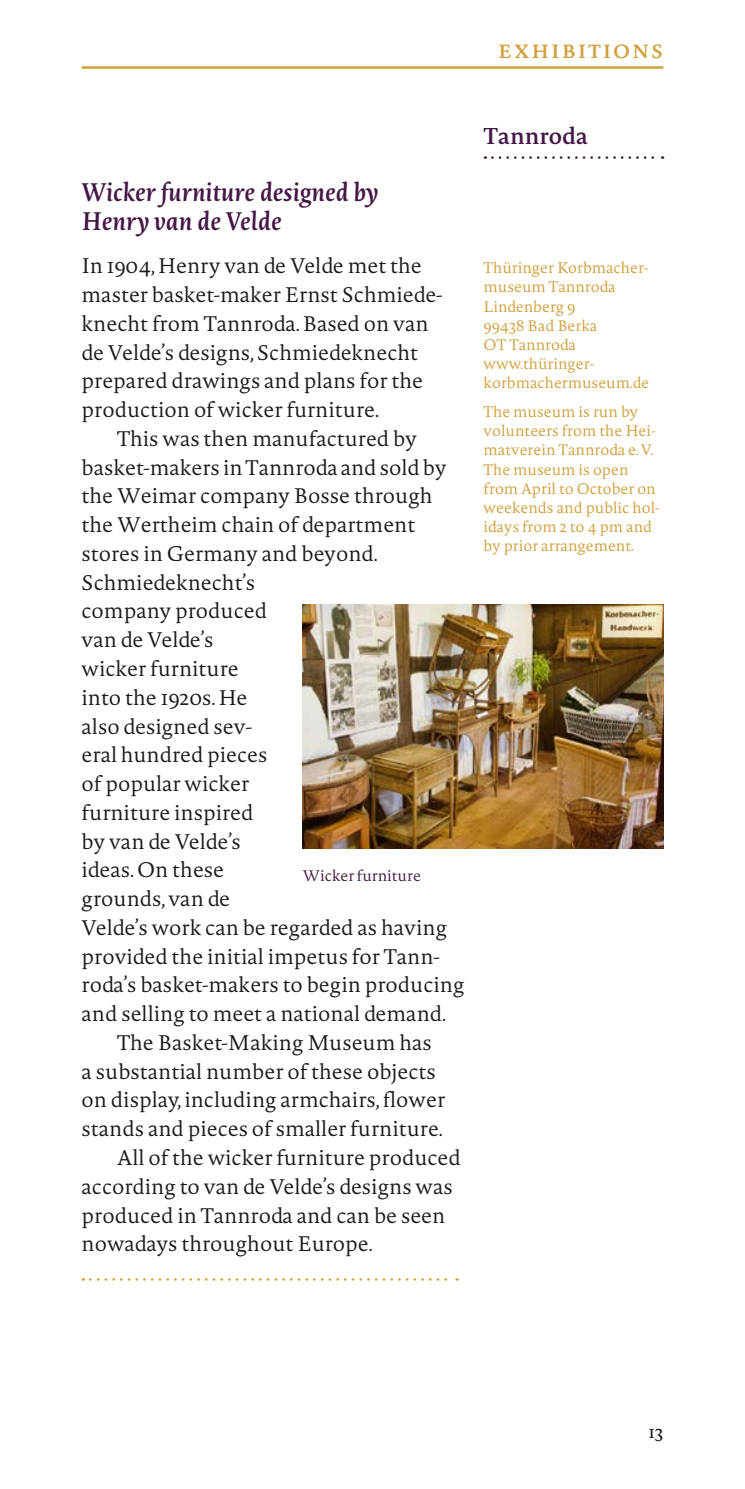
<style>
.page{position:relative;width:745px;height:1489px;background:#fff}
.page>*{position:absolute;margin:0;border:0;box-sizing:border-box;transform-origin:0 0}
._2013_Ausstellung_Ü{font:italic 600 25px/28.8px "Novel Pro";color:#441844}
._2013_Kategorie{font:25px "Novel Pro";letter-spacing:.05em;color:#d19f3c}
._2013_Ausstellungsorte_mit_Punktlinie{font:600 22.5px "Novel Pro";color:#441844}
._2013_Brot{font:300 20.75px/28.8px "Novel Pro";color:#1a1a18}
.t1{font:17px "Novel Pro";color:#1a1a18}
._2013_Randdaten{font:300 15px/19.2px "Novel Pro";color:#d19f3c}
._2013_BU{font:300 15px "Novel Pro";color:#441844}
</style>
<div class="page">
<svg style="left:90px;top:1278px;width:367px;height:2px"></svg>
<hr style="left:81px;top:66px;width:582px;height:3px;background:#d19f3c">
<svg style="left:492px;top:156px;width:170px;height:3px"></svg>
<img style="left:303px;top:604px;width:360px;height:244px">
<p class="_2013_Kategorie" style="left:497px;top:30px;width:167px">Exhibitions</p>
<p class="_2013_Ausstellung_Ü" style="left:81px;top:177px;width:298px">Wicker furniture designed by<br>Henry van de Velde</p>
<p class="_2013_Brot" style="left:81px;top:251px;width:361px">In 1904, Henry van de Velde met the master basket-maker Ernst Schmiede&shy;knecht from Tannroda. Based on van de Velde’s designs, Schmiedeknecht prepared drawings and plans for the production of wicker furniture.</p>
<p class="_2013_Brot" style="left:81px;top:423px;width:384px;text-indent:35px">This was then manufactured by basket-makers in Tannroda and sold by the Weimar company Bosse through the Wertheim chain of department stores in Germany and beyond.<br>Schmiedeknecht’s<br>company produced<br>van de Velde’s<br>wicker furniture<br>into the 1920s. He<br>also designed sev-<br>eral hundred pieces<br>of popular wicker<br>furniture inspired<br>by van de Velde’s<br>ideas. On these<br>grounds, van de<br>Velde’s work can be regarded as having provided the initial impetus for Tann&shy;roda’s basket-makers to begin producing and selling to meet a national demand.</p>
<p class="_2013_Brot" style="left:81px;top:1027px;width:365px;text-indent:35px">The Basket-Making Museum has a substantial number of these objects on display, including armchairs, flower stands and pieces of smaller furniture.</p>
<p class="_2013_Brot" style="left:81px;top:1142px;width:380px;text-indent:35px">All of the wicker furniture produced according to van de Velde’s designs was produced in Tannroda and can be seen nowadays throughout Europe.</p>
<p class="_2013_BU" style="left:303px;top:864px;width:119px">Wicker furniture</p>
<p class="_2013_Ausstellungsorte_mit_Punktlinie" style="left:483px;top:119px;width:106px">Tannroda</p>
<p class="_2013_Randdaten" style="left:483px;top:258px;width:167px">Thüringer Korbmacher&shy;museum Tannroda<br>Lindenberg 9<br>99438 Bad Berka<br>OT Tannroda www.thüringer&shy;korbmachermuseum.de</p>
<p class="_2013_Randdaten" style="left:483px;top:402px;width:177px">The museum is run by volunteers from the Hei&shy;matverein Tannroda e. V.<br>The museum is open from April to October on weekends and public hol&shy;idays from 2 to 4 pm and by prior arrangement.</p>
<p class="t1" style="left:648px;top:1419px;width:17px">13</p>
</div>
